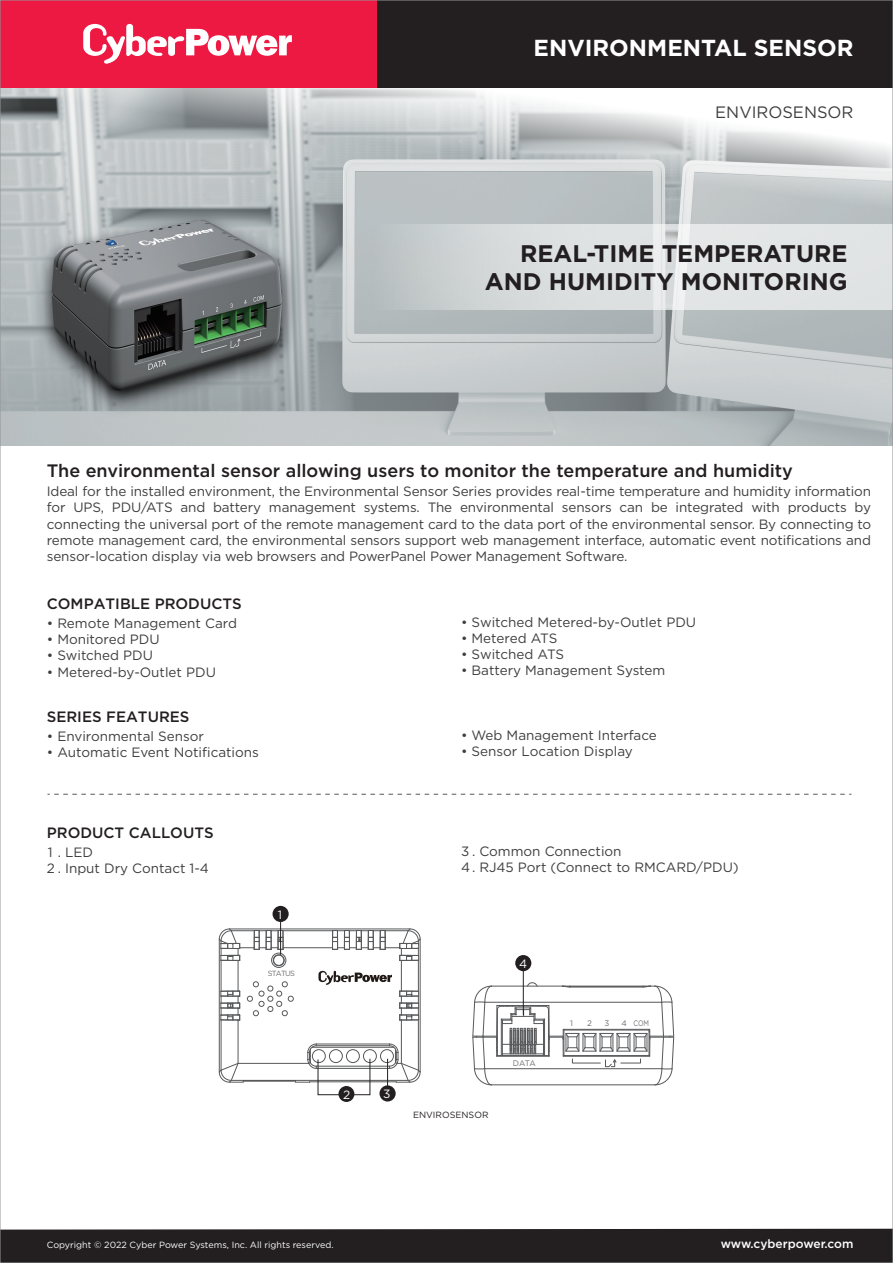
<style>
.page{position:relative;width:893px;height:1263px;background:#fff}
.page>*{position:absolute;margin:0;border:0;box-sizing:border-box;transform-origin:0 0}
.t1{font:700 24px/28.8px "Gotham";color:#231f20;text-align:right}
.t2{font:700 23.1px "Gotham";color:#fff}
.t3{font:500 18px "Gotham";color:#231f20}
.t4{font:16.5px "Gotham";color:#3e3e3f}
.t5{font:500 15px "Gotham";color:#231f20}
.t6{font:13.5px/16.2px "Gotham";color:#3e3e3f}
.t7{font:500 12px "Gotham";color:#fff}
.t8{font:12px "Gotham";color:#fff}
.t9{font:9px "Gotham";color:#fff}
.t10{font:9px "Gotham";color:#231f20}
.t11{font:7.95px "Gotham";color:#6c6d70}
.t12{font:7.5px "Gotham";letter-spacing:-.1em;color:#6c6d70}
</style>
<div class="page">
<svg style="left:2px;top:87px;width:889px;height:358px;background:#b3b8b9"></svg>
<svg style="left:370px;top:225px;width:521px;height:85px;background:#d9dddd"></svg>
<svg style="left:48px;top:794px;width:803px;height:1px"></svg>
<div style="left:273px;top:906px;width:16px;height:16px;background:#231f20;border-radius:50%"></div>
<hr style="left:243px;top:1081px;width:52px;height:1px;background:#57585a">
<div style="left:380px;top:1049px;width:14px;height:14px;border:1px solid #57585a;border-radius:50%"></div>
<div style="left:363px;top:1049px;width:14px;height:14px;border:1px solid #57585a;border-radius:50%"></div>
<hr style="left:312px;top:1047px;width:82px;height:1px;background:#57585a">
<div style="left:273px;top:955px;width:11px;height:11px;border:1px solid #57585a;border-radius:50%"></div>
<hr style="left:310px;top:1081px;width:86px;height:1px;background:#57585a">
<hr style="left:219px;top:939px;width:1px;height:133px;background:#57585a">
<hr style="left:420px;top:939px;width:1px;height:133px;background:#57585a">
<hr style="left:229px;top:928px;width:181px;height:1px;background:#57585a">
<hr style="left:316px;top:1066px;width:74px;height:1px;background:#57585a">
<hr style="left:316px;top:1068px;width:74px;height:1px;background:#57585a">
<hr style="left:231px;top:1080px;width:177px;height:1px;background:#57585a">
<hr style="left:316px;top:1045px;width:73px;height:1px;background:#57585a">
<hr style="left:221px;top:1020px;width:1px;height:50px;background:#57585a">
<svg style="left:218px;top:1062px;width:26px;height:21px"></svg>
<hr style="left:418px;top:1020px;width:1px;height:50px;background:#57585a">
<hr style="left:418px;top:960px;width:1px;height:31px;background:#57585a">
<hr style="left:221px;top:960px;width:1px;height:31px;background:#57585a">
<hr style="left:238px;top:1020px;width:1px;height:43px;background:#57585a">
<hr style="left:238px;top:1063px;width:71px;height:1px;background:#57585a">
<hr style="left:316px;top:1044px;width:73px;height:1px;background:#57585a">
<svg style="left:389px;top:1043px;width:32px;height:40px"></svg>
<hr style="left:401px;top:1020px;width:1px;height:43px;background:#57585a">
<svg style="left:399px;top:990px;width:20px;height:31px"></svg>
<hr style="left:401px;top:960px;width:1px;height:31px;background:#57585a">
<hr style="left:238px;top:960px;width:1px;height:31px;background:#57585a">
<svg style="left:220px;top:990px;width:21px;height:31px"></svg>
<svg style="left:247px;top:981px;width:47px;height:35px"></svg>
<div style="left:271px;top:953px;width:15px;height:15px;border:1px solid #57585a;border-radius:50%"></div>
<hr style="left:283px;top:947px;width:49px;height:1px;background:#57585a">
<hr style="left:283px;top:930px;width:50px;height:1px;background:#57585a">
<svg style="left:332px;top:928px;width:89px;height:33px"></svg>
<svg style="left:218px;top:928px;width:66px;height:33px"></svg>
<div style="left:273px;top:954px;width:12px;height:12px;border:1px solid #57585a;border-radius:50%"></div>
<hr style="left:280px;top:920px;width:1px;height:35px;background:#231f20">
<hr style="left:387px;top:1059px;width:1px;height:32px;background:#231f20">
<div style="left:379px;top:1085px;width:17px;height:16px;background:#231f20;border-radius:50%"></div>
<svg style="left:295px;top:1043px;width:75px;height:52px"></svg>
<div style="left:338px;top:1086px;width:16px;height:16px;background:#231f20;border-radius:50%"></div>
<svg style="left:472px;top:982px;width:202px;height:103px"></svg>
<hr style="left:523px;top:969px;width:1px;height:46px;background:#231f20">
<div style="left:515px;top:955px;width:16px;height:16px;background:#231f20;border-radius:50%"></div>
<svg style="left:318px;top:971px;width:74px;height:14px"></svg>
<div style="left:0;top:0;width:892px;height:87px;background:#ed1943"></div>
<div style="left:378px;top:0;width:515px;height:87px;background:#231f20"></div>
<svg style="left:83px;top:24px;width:209px;height:40px"></svg>
<div style="left:2px;top:1229px;width:889px;height:32px;background:#231f20"></div>
<h2 class="t2" style="left:534px;top:32px;width:321px">ENVIRONMENTAL SENSOR</h2>
<p class="t4" style="left:715px;top:102px;width:140px">ENVIROSENSOR</p>
<h1 class="t1" style="left:485px;top:239px;width:364px">REAL-TIME TEMPERATURE<br>AND HUMIDITY MONITORING</h1>
<h3 class="t3" style="left:47px;top:459px;width:748px">The environmental sensor allowing users to monitor the temperature and humidity</h3>
<p class="t6" style="left:47px;top:483px;width:826px;text-align:justify">Ideal for the installed environment, the Environmental Sensor Series provides real-time temperature and humidity information for UPS, PDU/ATS and battery management systems. The environmental sensors can be integrated with products by connecting the universal port of the remote management card to the data port of the environmental sensor. By connecting to remote management card, the environmental sensors support web management interface, automatic event notifications and sensor-location display via web browsers and PowerPanel Power Management Software.</p>
<p class="t5" style="left:47px;top:594px;width:196px">COMPATIBLE PRODUCTS</p>
<p class="t6" style="left:47px;top:615px;width:192px">• Remote Management Card</p>
<p class="t6" style="left:47px;top:631px;width:114px">• Monitored PDU</p>
<p class="t6" style="left:47px;top:647px;width:108px">• Switched PDU</p>
<p class="t6" style="left:47px;top:663px;width:171px">• Metered-by-Outlet PDU</p>
<p class="t5" style="left:47px;top:706px;width:144px">SERIES FEATURES</p>
<p class="t6" style="left:47px;top:728px;width:159px">• Environmental Sensor</p>
<p class="t6" style="left:47px;top:744px;width:214px">• Automatic Event Notifications</p>
<p class="t6" style="left:461px;top:614px;width:237px">• Switched Metered-by-Outlet PDU</p>
<p class="t6" style="left:461px;top:630px;width:98px">• Metered ATS</p>
<p class="t6" style="left:461px;top:646px;width:105px">• Switched ATS</p>
<p class="t6" style="left:461px;top:662px;width:206px">• Battery Management System</p>
<p class="t6" style="left:461px;top:726px;width:197px">• Web Management Interface</p>
<p class="t6" style="left:461px;top:742px;width:173px">• Sensor Location Display</p>
<p class="t5" style="left:47px;top:823px;width:168px">PRODUCT CALLOUTS</p>
<p class="t6" style="left:47px;top:844px;width:164px">1 . LED<br>2 . Input Dry Contact 1-4</p>
<p class="t6" style="left:461px;top:843px;width:279px">3 . Common Connection<br>4 . RJ45 Port (Connect to RMCARD/PDU)</p>
<p class="t8" style="left:278px;top:907px;width:6px">1</p>
<p class="t12" style="left:268px;top:968px;width:29px">STATUS</p>
<p class="t8" style="left:519px;top:956px;width:10px">4</p>
<p class="t8" style="left:343px;top:1086px;width:9px">2</p>
<p class="t8" style="left:383px;top:1086px;width:9px">3</p>
<p class="t10" style="left:413px;top:1109px;width:77px">ENVIROSENSOR</p>
<p class="t11" style="left:513px;top:1058px;width:24px">DATA</p>
<p class="t11" style="left:570px;top:1018px;width:4px">1</p>
<p class="t11" style="left:587px;top:1018px;width:6px">2</p>
<p class="t11" style="left:604px;top:1018px;width:6px">3</p>
<p class="t11" style="left:621px;top:1018px;width:29px">4 COM</p>
<p class="t9" style="left:47px;top:1239px;width:288px">Copyright © 2022 Cyber Power Systems, Inc. All rights reserved.</p>
<p class="t7" style="left:721px;top:1236px;width:134px">www.cyberpower.com</p>
</div>
